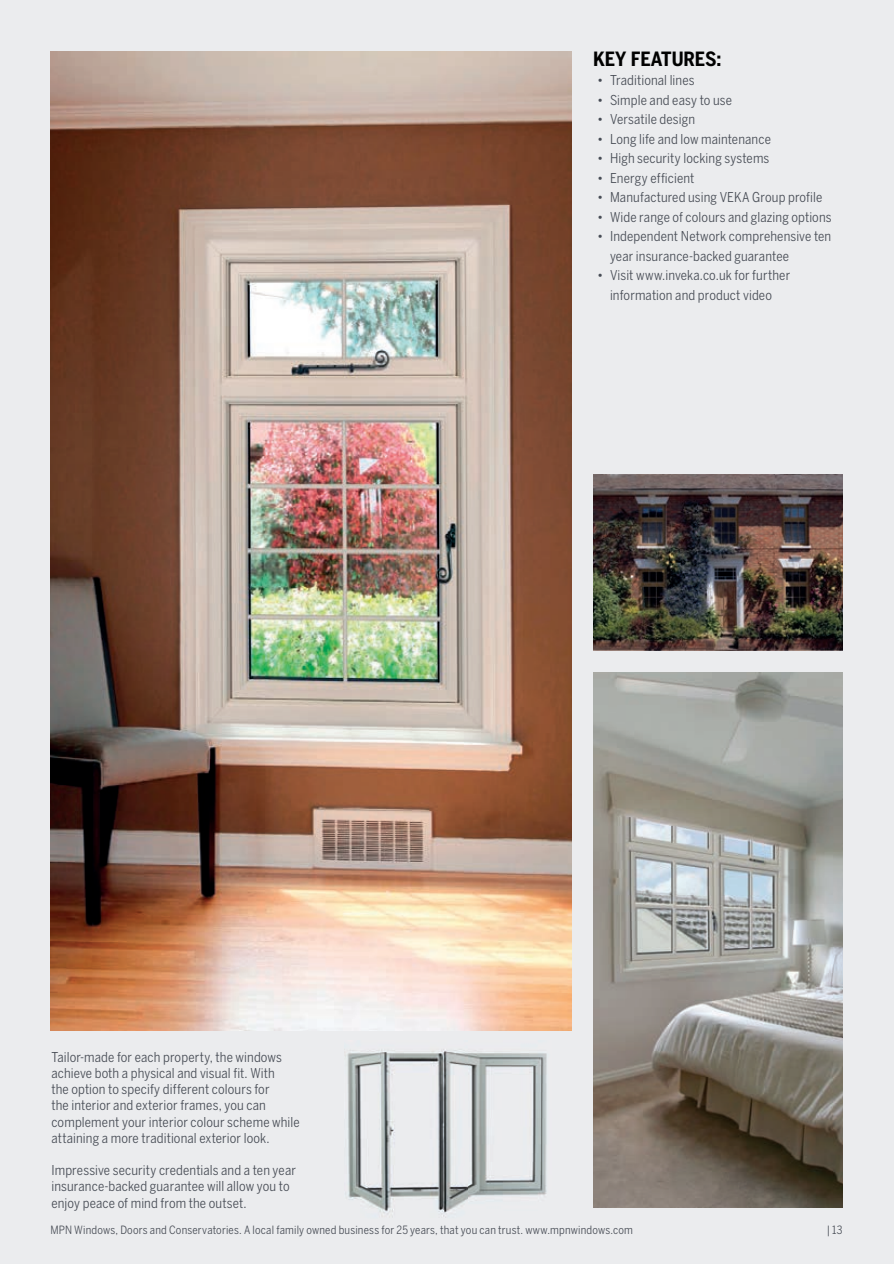
<style>
.page{position:relative;width:894px;height:1264px;background:#ebecee}
.page>*{position:absolute;margin:0;border:0;box-sizing:border-box;transform-origin:0 0}
.t1{font:700 condensed 19.5px "Benton Sans";color:#010101}
.t2{font:condensed 13.5px/16.2px "Benton Sans";letter-spacing:.01em;color:#464b54}
.t3{font:condensed 11.4px "Benton Sans";letter-spacing:.015em;color:#464b54}
</style>
<div class="page">
<img style="left:51px;top:51px;width:520px;height:979px">
<img style="left:593px;top:672px;width:249px;height:535px">
<img style="left:344px;top:1049px;width:203px;height:169px">
<img style="left:593px;top:474px;width:249px;height:176px">
<h1 class="t1" style="left:593px;top:47px;width:130px">KEY FEATURES:</h1>
<p class="t2" style="left:597px;top:72px;width:99px">• Traditional lines</p>
<p class="t2" style="left:597px;top:92px;width:136px">• Simple and easy to use</p>
<p class="t2" style="left:597px;top:111px;width:99px">• Versatile design</p>
<p class="t2" style="left:597px;top:131px;width:175px">• Long life and low maintenance</p>
<p class="t2" style="left:597px;top:150px;width:174px">• High security locking systems</p>
<p class="t2" style="left:597px;top:170px;width:99px">• Energy efficient</p>
<p class="t2" style="left:597px;top:189px;width:226px">• Manufactured using VEKA Group profile</p>
<p class="t2" style="left:597px;top:209px;width:236px">• Wide range of colours and glazing options</p>
<p class="t2" style="left:610px;top:227px;width:223px;line-height:19.5px;text-indent:-13px">• Independent Network comprehensive ten year insurance-backed guarantee</p>
<p class="t2" style="left:597px;top:266px;width:194px;line-height:19.5px;text-align:center">• Visit www.inveka.co.uk for further information and product video</p>
<p class="t2" style="left:51px;top:1048px;width:250px">Tailor-made for each property, the windows achieve both a physical and visual fit. With<br>the option to specify different colours for<br>the interior and exterior frames, you can complement your interior colour scheme while attaining a more traditional exterior look.</p>
<p class="t2" style="left:51px;top:1162px;width:246px">Impressive security credentials and a ten year insurance-backed guarantee will allow you to enjoy peace of mind from the outset.</p>
<p class="t3" style="left:50px;top:1223px;width:584px">MPN Windows, Doors and Conservatories. A local family owned business for 25 years, that you can trust. www.mpnwindows.com</p>
<p class="t3" style="left:826px;top:1223px;width:17px">| 13</p>
</div>
